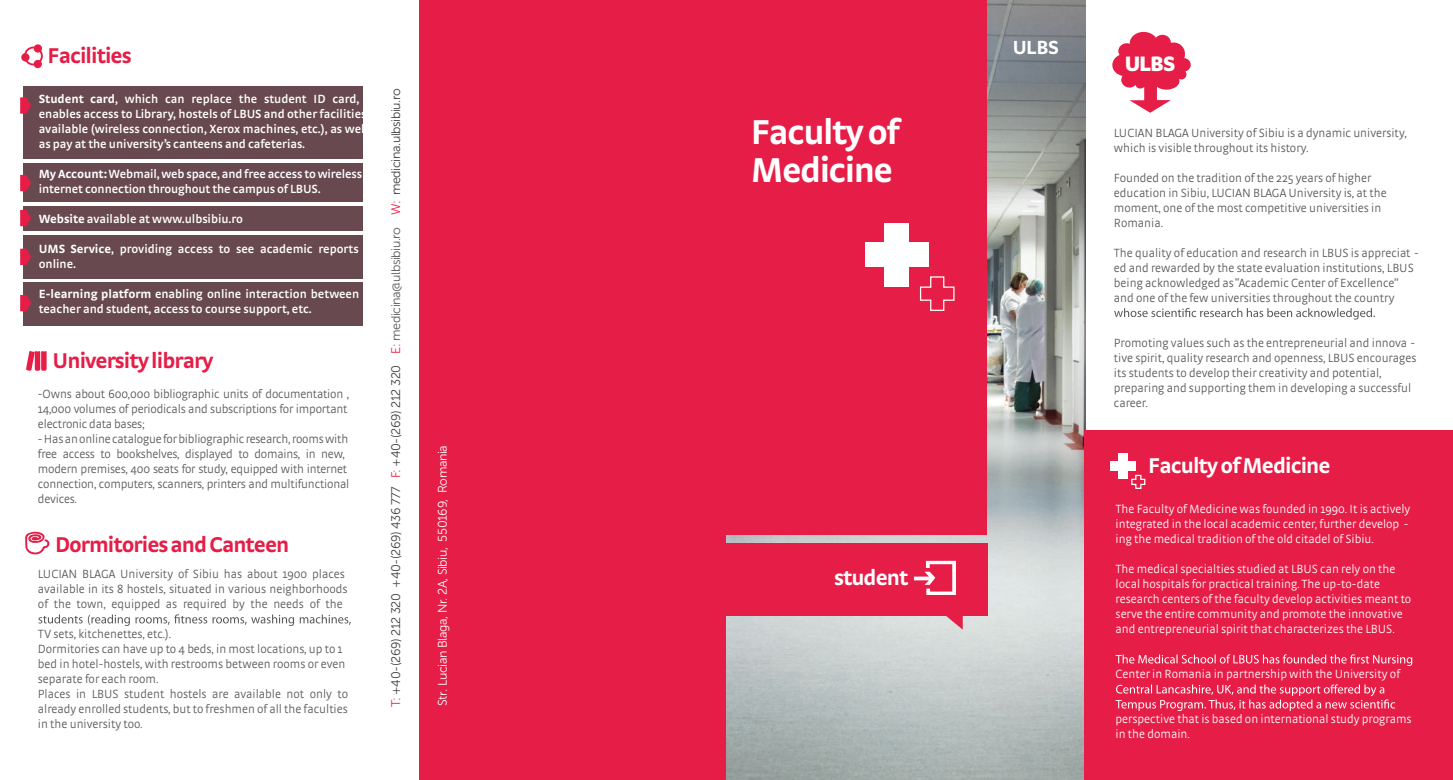
<style>
.page{position:relative;width:1453px;height:780px;background:#fff}
.page>*{position:absolute;margin:0;border:0;box-sizing:border-box;transform-origin:0 0}
.t1{font:36.38px/37.9px "Strada OT RO Bold";letter-spacing:-.04em;color:#fff}
.t2{font:22.5px "Strada OT RO Bold";letter-spacing:-.04em;color:#e61d47}
.t3{font:22.5px "Strada OT RO Bold";letter-spacing:-.04em;color:#fff}
.t4{font:900 21.38px "Serrano Pro";color:#fff}
.t5{font:700 19.38px "Serrano Pro";color:#fff}
.t6{font:12.5px/15px "Strada OT RO Light";color:#57585a}
.t7{font:12.5px/15px "Strada OT RO Light";color:#fff}
.t8{font:12.5px/15px "Strada OT RO Semibd";letter-spacing:-.005em;color:#fff}
.t9{font:12.5px "Museo Sans 300";letter-spacing:-.03em;color:#3e3e3f}
.t10{font:12.5px "Museo Sans 300";letter-spacing:-.03em;color:#fff}
.s1{font-family:"Strada OT";font-weight:700}
.s2{color:#e61d47}
.s3{color:#57585a}
</style>
<div class="page">
<img style="left:726px;top:0;width:360px;height:780px">
<div style="left:724px;top:0;width:263px;height:534px;background:#e61d47"></div>
<div style="left:1085px;top:430px;width:368px;height:350px;background:#e61d47"></div>
<svg style="left:1112px;top:32px;width:79px;height:81px"></svg>
<div style="left:23px;top:282px;width:339px;height:44px;background:#684950"></div>
<div style="left:23px;top:235px;width:339px;height:43px;background:#684950"></div>
<div style="left:23px;top:206px;width:339px;height:25px;background:#684950"></div>
<div style="left:23px;top:163px;width:339px;height:39px;background:#684950"></div>
<div style="left:23px;top:86px;width:339px;height:73px;background:#684950"></div>
<div style="left:725px;top:543px;width:262px;height:73px;background:#e61d47"></div>
<svg style="left:945px;top:616px;width:18px;height:13px"></svg>
<div style="left:884px;top:223px;width:25px;height:63px;background:#fff"></div>
<div style="left:865px;top:242px;width:63px;height:25px;background:#fff"></div>
<svg style="left:919px;top:276px;width:36px;height:35px"></svg>
<div style="left:419px;top:0;width:307px;height:780px;background:#e61d47"></div>
<svg style="left:1114px;top:308px;width:261px;height:11px"></svg>
<svg style="left:914px;top:560px;width:42px;height:35px"></svg>
<svg style="left:1115px;top:654px;width:297px;height:12px"></svg>
<svg style="left:1115px;top:684px;width:280px;height:27px"></svg>
<div style="left:1118px;top:453px;width:10px;height:26px;background:#fff"></div>
<div style="left:1110px;top:461px;width:26px;height:10px;background:#fff"></div>
<svg style="left:1131px;top:474px;width:15px;height:15px"></svg>
<svg style="left:38px;top:614px;width:313px;height:12px"></svg>
<svg style="left:20px;top:248px;width:11px;height:17px"></svg>
<svg style="left:20px;top:295px;width:11px;height:16px"></svg>
<svg style="left:20px;top:210px;width:11px;height:16px"></svg>
<svg style="left:20px;top:175px;width:11px;height:16px"></svg>
<svg style="left:20px;top:97px;width:11px;height:17px"></svg>
<svg style="left:26px;top:351px;width:21px;height:20px"></svg>
<svg style="left:25px;top:531px;width:25px;height:24px"></svg>
<div style="left:24px;top:47px;width:19px;height:18px;border:2px solid #e61d47;border-radius:50%"></div>
<div style="left:34px;top:44px;width:8px;height:9px;background:#e61d47;border-radius:50%"></div>
<div style="left:21px;top:53px;width:9px;height:8px;background:#e61d47;border-radius:50%"></div>
<div style="left:34px;top:60px;width:8px;height:8px;background:#e61d47;border-radius:50%"></div>
<h2 class="t2" style="left:48px;top:42px;width:85px">Facilities</h2>
<p class="t8" style="left:39px;top:92px;width:331px"><span class="s1">Student card</span>, which can replace the student ID card, enables access to Library, hostels of LBUS and other facilities available (wireless connection, Xerox machines, etc.), as well as pay at the university’s canteens and cafeterias.</p>
<p class="t8" style="left:39px;top:167px;width:325px"><span class="s1">My Account:</span>Webmail, web space, and free access to wireless internet connection throughout the campus of LBUS.</p>
<p class="t8" style="left:39px;top:212px;width:206px"><span class="s1">Website</span> available at www.ulbsibiu.ro</p>
<p class="t8" style="left:39px;top:242px;width:321px"><span class="s1">UMS Service</span>, providing access to see academic reports online.</p>
<p class="t8" style="left:39px;top:287px;width:322px"><span class="s1">E-learning platform</span> enabling online interaction between teacher and student, access to course support, etc.</p>
<h2 class="t2" style="left:53px;top:347px;width:163px">University library</h2>
<p class="t6" style="left:38px;top:386px;width:313px">-Owns about 600,000 bibliographic units of documentation , 14,000 volumes of periodicals and subscriptions for important electronic data bases; -Hasanonlinecatalogueforbibliographicresearch,roomswith free access to bookshelves, displayed to domains, in new, modern premises, 400 seats for study, equipped with internet connection, computers, scanners, printers and multifunctional devices.</p>
<h2 class="t2" style="left:55px;top:531px;width:236px">Dormitories and Canteen</h2>
<p class="t6" style="left:38px;top:566px;width:311px">LUCIAN BLAGA University of Sibiu has about 1900 places available in its 8 hostels, situated in various neighborhoods of the town, equipped as required by the needs of the</p>
<p class="t6" style="left:38px;top:626px;width:312px">TV sets, kitchenettes, etc.).<br>Dormitories can have up to 4 beds, in most locations, up to 1 bed in hotel-hostels, with restrooms between rooms or even separate for each room.<br>Places in LBUS student hostels are available not only to already enrolled students, but to freshmen of all the faculties in the university too.</p>
<p class="t9" style="left:389px;top:707px;width:620px;rotate:-90deg"><span class="s2">T:</span> +40-(269) 212 320 +40-(269) 436 777 <span class="s2">F:</span> +40-(269) 212 320 <span class="s2">E:</span> <span class="s3">medicina@ulbsibiu.ro</span> <span class="s2">W:</span> medicina.ulbsibiu.ro</p>
<p class="t10" style="left:436px;top:705px;width:262px;rotate:-90deg">Str. Lucian Blaga, Nr. 2A, Sibiu, 550169, Romania</p>
<h1 class="t1" style="left:751px;top:113px;width:150px">Faculty of<br>Medicine</h1>
<h2 class="t3" style="left:834px;top:563px;width:76px">student</h2>
<h3 class="t5" style="left:1013px;top:36px;width:47px">ULBS</h3>
<h3 class="t4" style="left:1125px;top:51px;width:52px">ULBS</h3>
<p class="t6" style="left:1114px;top:125px;width:294px">LUCIAN BLAGA University of Sibiu is a dynamic university, which is visible throughout its history.</p>
<p class="t6" style="left:1114px;top:170px;width:274px">Founded on the tradition of the 225 years of higher education in Sibiu, LUCIAN BLAGA University is, at the moment, one of the most competitive universities in Romania.</p>
<p class="t6" style="left:1114px;top:245px;width:306px">The quality of education and research in LBUS is appreciat - ed and rewarded by the state evaluation institutions, LBUS being acknowledged as“Academic Center of Excellence” and one of the few universities throughout the country</p>
<p class="t6" style="left:1114px;top:335px;width:304px">Promoting values such as the entrepreneurial and innova - tive spirit, quality research and openness, LBUS encourages its students to develop their creativity and potential, preparing and supporting them in developing a successful career.</p>
<h2 class="t3" style="left:1148px;top:452px;width:184px">Faculty of Medicine</h2>
<p class="t7" style="left:1115px;top:501px;width:296px">The Faculty of Medicine was founded in 1990. It is actively integrated in the local academic center, further develop - ing the medical tradition of the old citadel of Sibiu.</p>
<p class="t7" style="left:1115px;top:561px;width:297px">The medical specialties studied at LBUS can rely on the local hospitals for practical training.The up-to-date research centers of the faculty develop activities meant to serve the entire community and promote the innovative and entrepreneurial spirit that characterizes the LBUS.</p>
<p class="t7" style="left:1115px;top:666px;width:286px">Center in Romania in partnership with the University of</p>
<p class="t7" style="left:1115px;top:711px;width:297px">perspective that is based on international study programs in the domain.</p>
</div>
